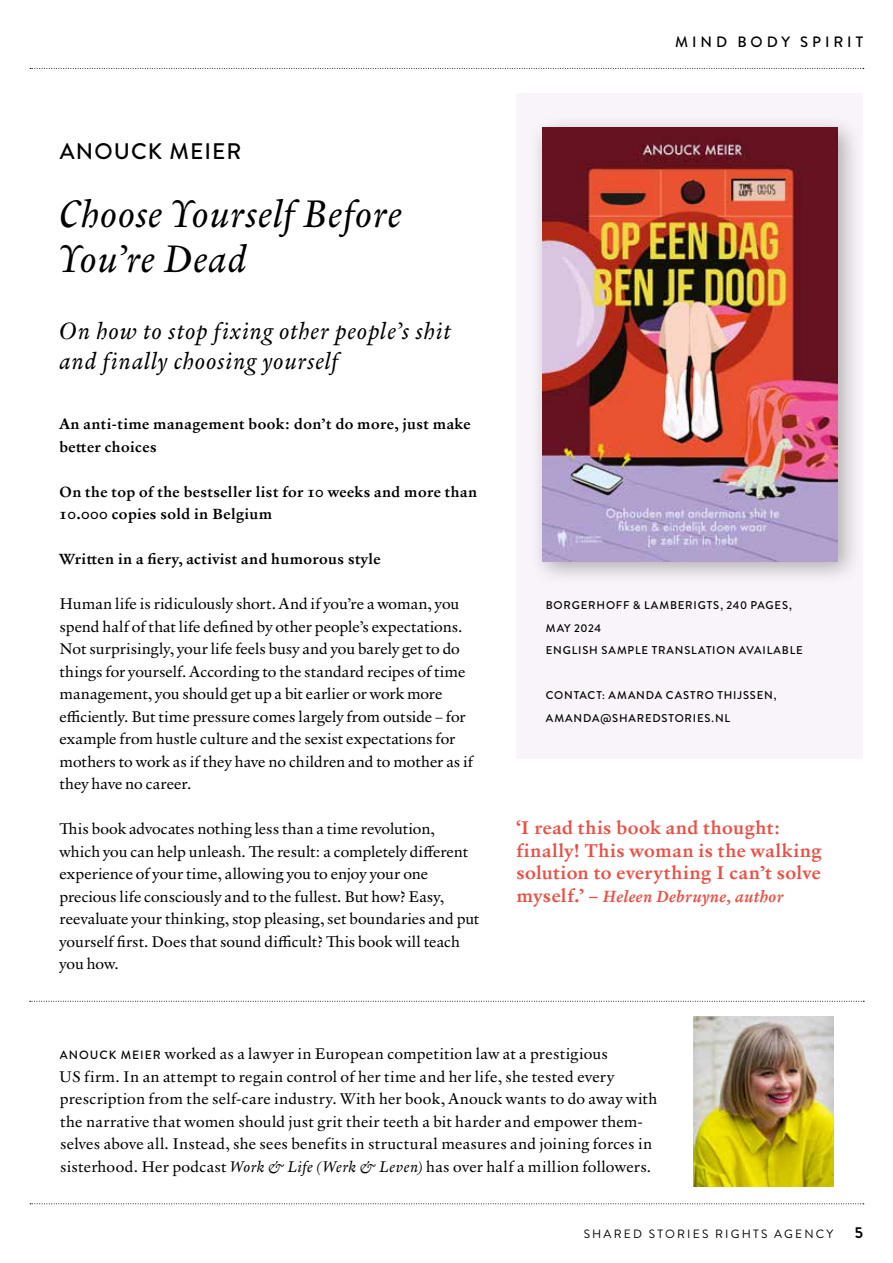
<style>
.page{position:relative;width:893px;height:1263px;background:#fff}
.page>*{position:absolute;margin:0;border:0;box-sizing:border-box;transform-origin:0 0}
.t1{font:italic 39px/45px "Verdigris MVB Pro Text";letter-spacing:.02em;color:#000}
.t2{font:italic 24px/30px "Verdigris MVB Pro Text";letter-spacing:.035em;color:#000}
.t3{font:500 22.5px "Brandon Grotesque";letter-spacing:.05em;color:#000}
.t4{font:700 18.75px/22.5px "Verdigris MVB Pro Text";letter-spacing:.03em;color:#ea5045}
.t5{font:italic 700 16.5px "Verdigris MVB Pro Text";letter-spacing:.02em;color:#ea5045}
.t6{font:15.75px/22.5px "Verdigris MVB Pro Text";letter-spacing:.01em;color:#000}
.t7{font:700 15.75px "Brandon Grotesque";color:#000}
.t8{font:700 15px/22.5px "Verdigris MVB Pro Text";letter-spacing:.03em;color:#000}
.t9{font:500 15px "Brandon Grotesque";letter-spacing:.26em;color:#000}
.t10{font:12px "Brandon Grotesque";letter-spacing:.18em;color:#000}
.t11{font:500 11.25px/22.5px "Brandon Grotesque";letter-spacing:.075em;color:#000}
.s1{font-style:normal;font-size:18.75px}
.s2{font-family:"Brandon Grotesque";font-weight:500;font-size:12px}
.s3{font-style:italic}
</style>
<div class="page">
<svg style="left:30px;top:68px;width:834px;height:1px"></svg>
<svg style="left:30px;top:1203px;width:834px;height:1px"></svg>
<div style="left:517px;top:94px;width:346px;height:665px;background:#f9f4f9"></div>
<div style="left:528px;top:114px;width:335px;height:472px;background:#000;opacity:.3"></div>
<img style="left:542px;top:128px;width:296px;height:433px">
<svg style="left:30px;top:1001px;width:834px;height:1px"></svg>
<img style="left:693px;top:1016px;width:140px;height:170px">
<h3 class="t3" style="left:60px;top:136px;width:183px">ANOUCK MEIER</h3>
<h1 class="t1" style="left:60px;top:190px;width:344px">Choose Yourself Before<br>You’re Dead</h1>
<h2 class="t2" style="left:60px;top:316px;width:393px">On how to stop fixing other people’s shit and finally choosing yourself</h2>
<p class="t9" style="left:675px;top:31px;width:189px">MIND BODY SPIRIT</p>
<p class="t8" style="left:60px;top:412px;width:413px">An anti-time management book: don’t do more, just make better choices</p>
<p class="t8" style="left:60px;top:480px;width:419px">On the top of the bestseller list for 10 weeks and more than<br>10.000 copies sold in Belgium</p>
<p class="t8" style="left:60px;top:547px;width:323px">Written in a fiery, activist and humorous style</p>
<p class="t6" style="left:60px;top:592px;width:415px">Human life is ridiculously short. And if you’re a woman, you spend half of that life defined by other people’s expectations.<br>Not surprisingly, your life feels busy and you barely get to do things for yourself. According to the standard recipes of time management, you should get up a bit earlier or work more efficiently. But time pressure comes largely from outside – for example from hustle culture and the sexist expectations for mothers to work as if they have no children and to mother as if they have no career.</p>
<p class="t6" style="left:60px;top:817px;width:421px">This book advocates nothing less than a time revolution, which you can help unleash. The result: a completely different experience of your time, allowing you to enjoy your one precious life consciously and to the fullest. But how? Easy, reevaluate your thinking, stop pleasing, set boundaries and put yourself first. Does that sound difficult? This book will teach you how.</p>
<p class="t4" style="left:516px;top:816px;width:307px">‘I read this book and thought: finally! This woman is the walking solution to everything I can’t solve</p>
<p class="t11" style="left:546px;top:594px;width:259px">BORGERHOFF &amp; LAMBERIGTS, 240 PAGES,<br>MAY 2024<br>ENGLISH SAMPLE TRANSLATION AVAILABLE</p>
<p class="t11" style="left:546px;top:684px;width:232px">CONTACT: AMANDA CASTRO THIJSSEN,<br>AMANDA@SHAREDSTORIES.NL</p>
<p class="t5" style="left:516px;top:885px;width:268px"><span class="s1">myself.’ –</span> Heleen Debruyne, author</p>
<p class="t6" style="left:59px;top:1042px;width:600px"><span class="s2">ANOUCK MEIER</span> worked as a lawyer in European competition law at a prestigious<br>US firm. In an attempt to regain control of her time and her life, she tested every prescription from the self-care industry. With her book, Anouck wants to do away with the narrative that women should just grit their teeth a bit harder and empower them&shy;selves above all. Instead, she sees benefits in structural measures and joining forces in sisterhood. Her podcast <span class="s3">Work &amp; Life (Werk &amp; Leven)</span> has over half a million followers.</p>
<p class="t10" style="left:584px;top:1225px;width:251px">SHARED STORIES RIGHTS AGENCY</p>
<p class="t7" style="left:855px;top:1221px;width:10px">5</p>
</div>
